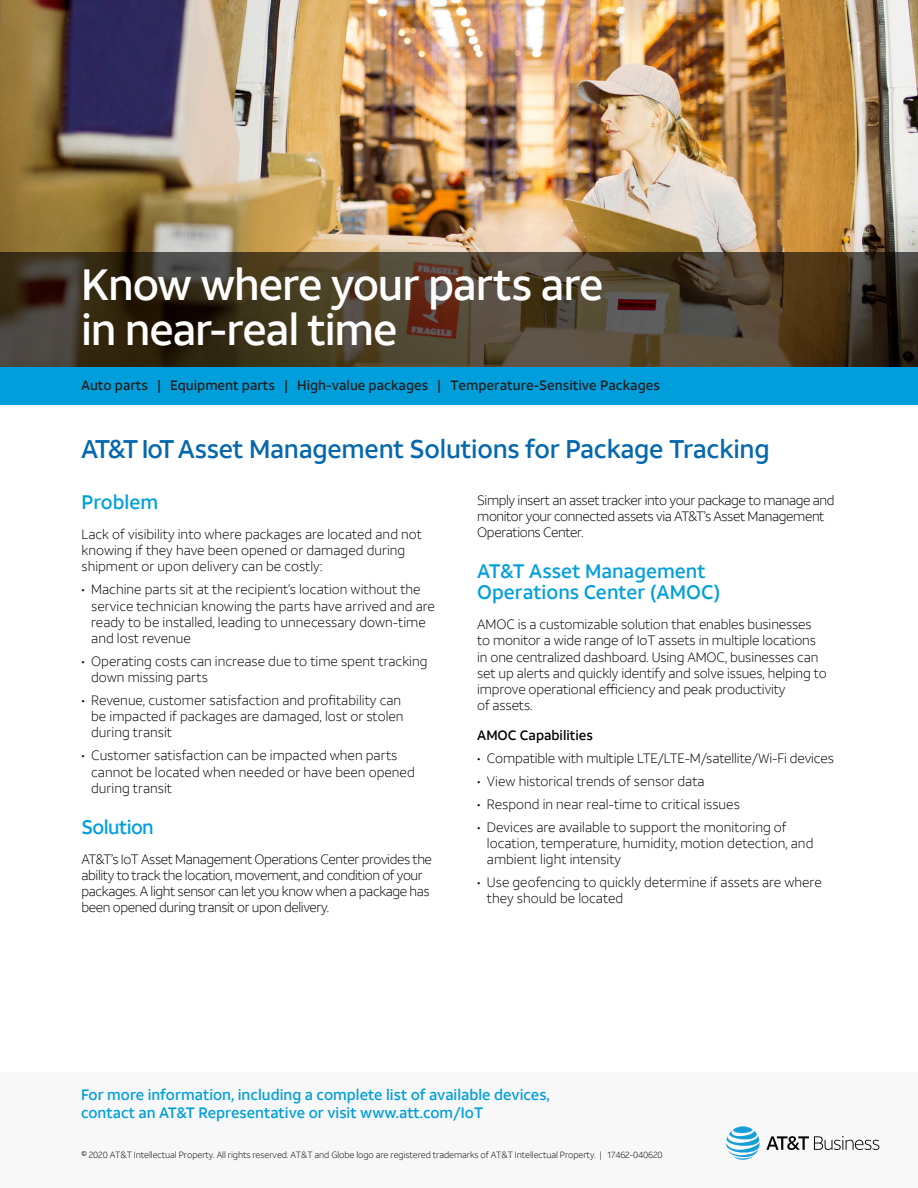
<style>
.page{position:relative;width:918px;height:1188px;background:#fff}
.page>*{position:absolute;margin:0;border:0;box-sizing:border-box;transform-origin:0 0}
.t1{font:500 43.5px/45px "ATT Aleck Sans";letter-spacing:-.025em;color:#fff}
.Overlay_Quote{font:500 25.5px "ATT Aleck Sans";letter-spacing:-.01em;color:#0568ae}
.Subhead{font:500 19.5px/21px "ATT Aleck Sans";color:#009fdb}
.Subhead-2{font:500 19.5px "ATT Aleck Sans";letter-spacing:-.03em;color:#009fdb}
.t2{font:500 15px/18px "ATT Aleck Sans";color:#009fdb}
.t3{font:300 13.5px/16.2px "ATT Aleck Sans";color:#000}
.t4{font:300 13.5px/16.2px "ATT Aleck Sans";letter-spacing:-.03em;color:#000}
.Bullets{font:500 13.5px "ATT Aleck Sans";color:#231f20}
.t5{font:500 13.5px "ATT Aleck Sans";color:#000}
.Legal{font:300 9px "ATT Aleck Sans";letter-spacing:-.01em;color:#000}
</style>
<div class="page">
<div style="left:0;top:1072px;width:918px;height:115px;background:#f2f2f2"></div>
<svg style="left:726px;top:1126px;width:34px;height:34px"></svg>
<svg style="left:766px;top:1136px;width:113px;height:14px"></svg>
<img style="left:0;top:0;width:918px;height:253px">
<svg style="left:0;top:253px;width:918px;height:115px;background:#463b29"></svg>
<div style="left:0;top:368px;width:918px;height:37px;background:#009fdb"></div>
<p class="t1" style="left:81px;top:262px;width:524px">Know where your parts are in near-real time</p>
<p class="Bullets" style="left:81px;top:377px;width:580px">Auto parts | Equipment parts | High-value packages | Temperature-Sensitive Packages</p>
<p class="Overlay_Quote" style="left:81px;top:433px;width:690px">AT&amp;T IoT Asset Management Solutions for Package Tracking</p>
<p class="Subhead" style="left:82px;top:492px;width:78px">Problem</p>
<p class="t3" style="left:82px;top:526px;width:342px">Lack of visibility into where packages are located and not knowing if they have been opened or damaged during shipment or upon delivery can be costly:</p>
<p class="t3" style="left:91px;top:581px;width:345px;text-indent:-10px">• Machine parts sit at the recipient’s location without the service technician knowing the parts have arrived and are ready to be installed, leading to unnecessary down-time and lost revenue</p>
<p class="t3" style="left:91px;top:653px;width:338px;text-indent:-10px">• Operating costs can increase due to time spent tracking down missing parts</p>
<p class="t3" style="left:91px;top:692px;width:314px;text-indent:-10px">• Revenue, customer satisfaction and profitability can be impacted if packages are damaged, lost or stolen during transit</p>
<p class="t3" style="left:91px;top:747px;width:325px;text-indent:-10px">• Customer satisfaction can be impacted when parts cannot be located when needed or have been opened during transit</p>
<p class="Subhead-2" style="left:82px;top:815px;width:74px">Solution</p>
<p class="t4" style="left:82px;top:851px;width:352px">AT&amp;T’s IoT Asset Management Operations Center provides the ability to track the location, movement, and condition of your packages. A light sensor can let you know when a package has been opened during transit or upon delivery.</p>
<p class="t4" style="left:477px;top:492px;width:359px">Simply insert an asset tracker into your package to manage and monitor your connected assets via AT&amp;T’s Asset Management<br>Operations Center.</p>
<p class="Subhead" style="left:477px;top:561px;width:245px">AT&amp;T Asset Management<br>Operations Center (AMOC)</p>
<p class="t3" style="left:477px;top:616px;width:351px">AMOC is a customizable solution that enables businesses to monitor a wide range of IoT assets in multiple locations in one centralized dashboard. Using AMOC, businesses can set up alerts and quickly identify and solve issues, helping to improve operational efficiency and peak productivity<br>of assets.</p>
<p class="t5" style="left:477px;top:727px;width:117px">AMOC Capabilities</p>
<p class="t3" style="left:477px;top:750px;width:358px">• Compatible with multiple LTE/LTE-M/satellite/Wi-Fi devices</p>
<p class="t3" style="left:477px;top:773px;width:229px">• View historical trends of sensor data</p>
<p class="t3" style="left:477px;top:796px;width:264px">• Respond in near real-time to critical issues</p>
<p class="t3" style="left:487px;top:819px;width:328px;text-indent:-10px">• Devices are available to support the monitoring of location, temperature, humidity, motion detection, and ambient light intensity</p>
<p class="t3" style="left:487px;top:874px;width:336px;text-indent:-10px">• Use geofencing to quickly determine if assets are where they should be located</p>
<p class="t2" style="left:81px;top:1086px;width:470px">For more information, including a complete list of available devices, contact an AT&amp;T Representative or visit www.att.com/IoT</p>
<p class="Legal" style="left:82px;top:1149px;width:583px">© 2020 AT&amp;T Intellectual Property. All rights reserved. AT&amp;T and Globe logo are registered trademarks of AT&amp;T Intellectual Property. | 17462-040620</p>
</div>
